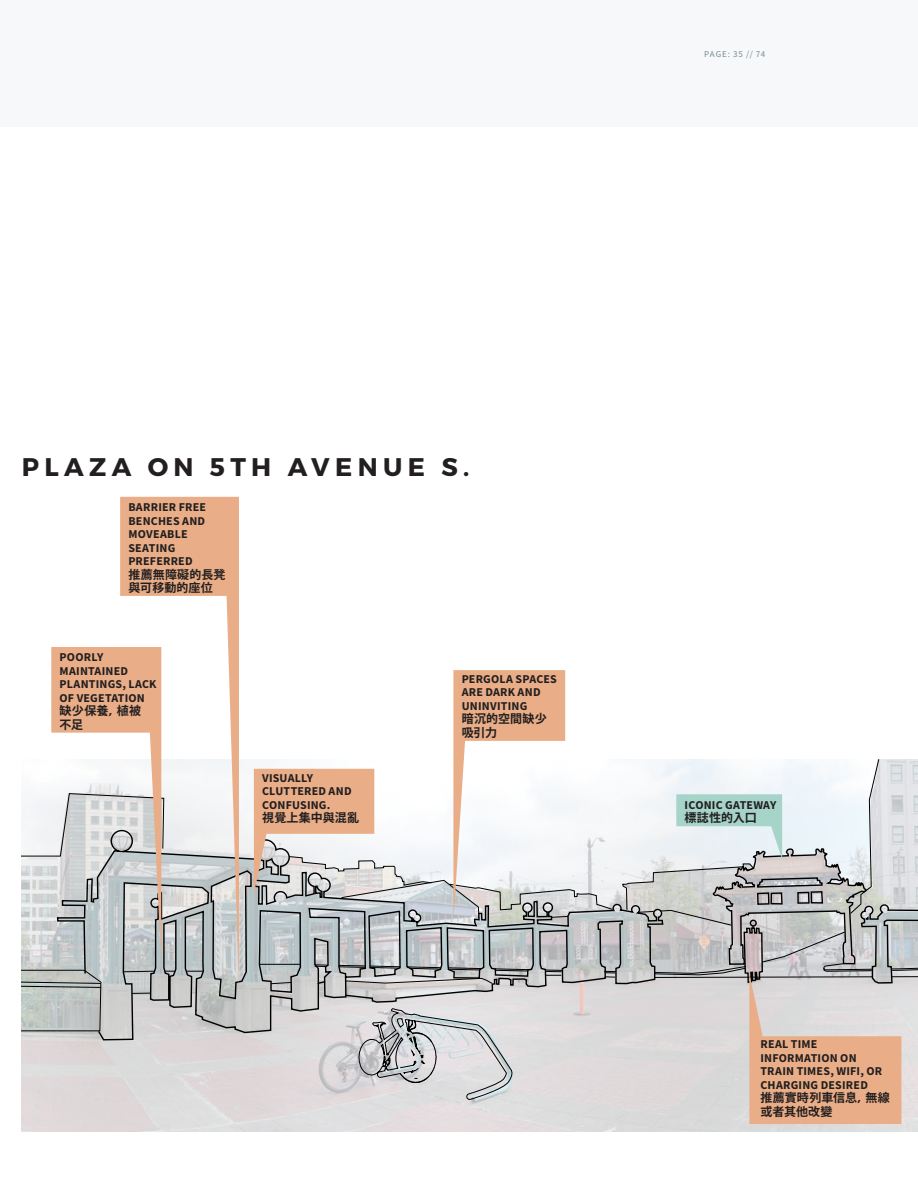
<style>
.page{position:relative;width:918px;height:1188px;background:#fff}
.page>*{position:absolute;margin:0;border:0;box-sizing:border-box;transform-origin:0 0}
.t1{font:700 25.5px "Montserrat";letter-spacing:.21em;color:#231f20}
.t2{font:700 12px/13.5px "Source Sans Pro";letter-spacing:.015em;color:#231f20}
.t3{font:700 12px/13.5px "Koz Go Pr 6 N";letter-spacing:.01em;color:#231f20}
.t4{font:9px "Source Sans Pro";letter-spacing:.09em;color:#788b95}
</style>
<div class="page">
<div style="left:0;top:0;width:918px;height:126px;background:#f7f8f9"></div>
<svg style="left:22px;top:760px;width:896px;height:372px;background:#dedbdc"></svg>
<svg style="left:622px;top:760px;width:296px;height:371px;background:#d4cfcb"></svg>
<svg style="left:22px;top:647px;width:594px;height:453px"></svg>
<svg style="left:120px;top:497px;width:119px;height:491px"></svg>
<p class="t4" style="left:704px;top:48px;width:63px">PAGE: 35 // 74</p>
<h1 class="t1" style="left:22px;top:451px;width:449px">PLAZA ON 5TH AVENUE S.</h1>
<p class="t2" style="left:128px;top:500px;width:79px">BARRIER FREE<br>BENCHES AND<br>MOVEABLE<br>SEATING<br>PREFERRED</p>
<p class="t3" style="left:128px;top:568px;width:99px">推薦無障礙的長凳與可移動的座位</p>
<p class="t2" style="left:60px;top:650px;width:99px">POORLY<br>MAINTAINED<br>PLANTINGS, LACK<br>OF VEGETATION</p>
<p class="t3" style="left:60px;top:704px;width:83px">缺少保養，植被不足</p>
<p class="t2" style="left:262px;top:771px;width:91px">VISUALLY<br>CLUTTERED AND<br>CONFUSING.</p>
<p class="t3" style="left:262px;top:811px;width:98px">視覺上集中與混亂</p>
<p class="t2" style="left:462px;top:672px;width:97px">PERGOLA SPACES<br>ARE DARK AND<br>UNINVITING</p>
<p class="t3" style="left:462px;top:713px;width:87px">暗沉的空間缺少吸引力</p>
<p class="t2" style="left:685px;top:798px;width:93px">ICONIC GATEWAY</p>
<p class="t3" style="left:685px;top:811px;width:74px">標誌性的入口</p>
<p class="t2" style="left:760px;top:1037px;width:123px">REAL TIME<br>INFORMATION ON<br>TRAIN TIMES, WIFI, OR<br>CHARGING DESIRED</p>
<p class="t3" style="left:760px;top:1091px;width:131px">推薦實時列車信息，無線或者其他改變</p>
</div>
